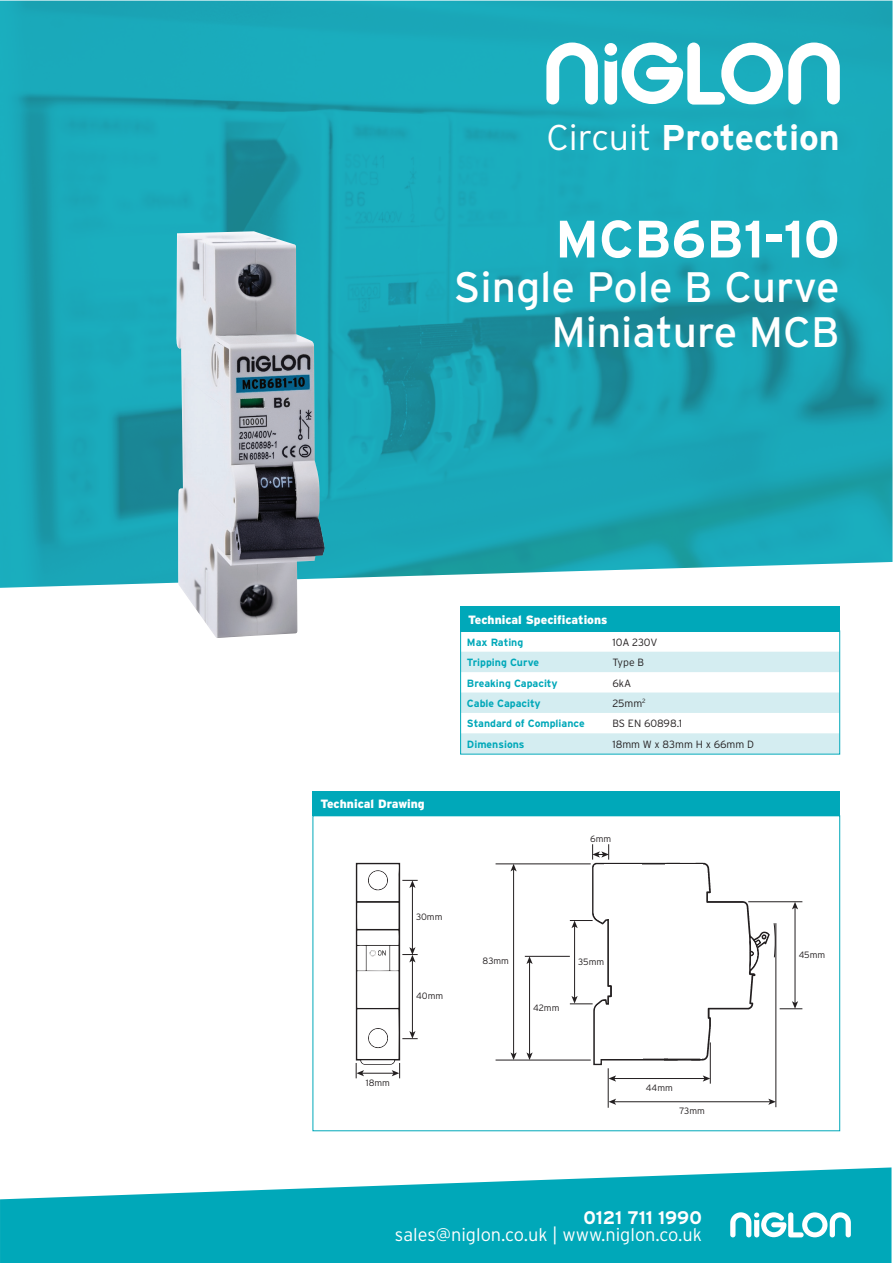
<style>
.page{position:relative;width:893px;height:1263px;background:#fff}
.page>*{position:absolute;margin:0;border:0;box-sizing:border-box;transform-origin:0 0}
.t1{font:700 52.5px "Interstate";color:#fff}
.t2{font:42.6px/45px "Interstate";color:#fff;text-align:right}
.t3{font:700 35.7px "Interstate";color:#fff}
.t4{font:300 18.15px "Interstate";color:#fff}
.t5{font:700 18.15px "Interstate";color:#fff}
.t6{font:900 12px "Interstate";color:#fff}
.t7{font:700 10.5px "Interstate";color:#00a8b9}
.t8{font:300 10.5px "Interstate";color:#231f20}
.t9{font:300 9.15px "Interstate";color:#231f20}
.s1{font-weight:300}
</style>
<div class="page">
<img style="left:0;top:1px;width:892px;height:587px">
<svg style="left:0;top:1167px;width:891px;height:96px;fill:#00a8b9"></svg>
<svg style="left:730px;top:1212px;width:121px;height:25px"></svg>
<svg style="left:546px;top:43px;width:52px;height:61px"></svg>
<svg style="left:604px;top:43px;width:236px;height:62px"></svg>
<svg style="left:460px;top:631px;width:380px;height:124px"></svg>
<div style="left:460px;top:606px;width:380px;height:25px;background:#00a8b9"></div>
<div style="left:313px;top:791px;width:527px;height:24px;background:#00a8b9"></div>
<svg style="left:312px;top:815px;width:528px;height:316px"></svg>
<img style="left:176px;top:231px;width:149px;height:407px">
<h3 class="t3" style="left:546px;top:118px;width:295px"><span class="s1">Circuit</span> Protection</h3>
<h1 class="t1" style="left:555px;top:210px;width:286px">MCB6B1-10</h1>
<h2 class="t2" style="left:454px;top:265px;width:387px">Single Pole B Curve<br>Miniature MCB</h2>
<p class="t6" style="left:468px;top:612px;width:141px">Technical Specifications</p>
<p class="t6" style="left:320px;top:797px;width:106px">Technical Drawing</p>
<p class="t7" style="left:467px;top:636px;width:58px">Max Rating</p>
<p class="t8" style="left:612px;top:636px;width:47px">10A 230V</p>
<p class="t7" style="left:467px;top:656px;width:74px">Tripping Curve</p>
<p class="t8" style="left:612px;top:656px;width:33px">Type B</p>
<p class="t7" style="left:467px;top:677px;width:92px">Breaking Capacity</p>
<p class="t8" style="left:612px;top:677px;width:20px">6kA</p>
<p class="t7" style="left:467px;top:697px;width:75px">Cable Capacity</p>
<p class="t8" style="left:612px;top:697px;width:35px">25mm<sup>2</sup></p>
<p class="t7" style="left:467px;top:718px;width:119px">Standard of Compliance</p>
<p class="t8" style="left:612px;top:718px;width:71px">BS EN 60898.1</p>
<p class="t7" style="left:467px;top:738px;width:59px">Dimensions</p>
<p class="t8" style="left:612px;top:738px;width:143px">18mm W x 83mm H x 66mm D</p>
<p class="t9" style="left:590px;top:833px;width:23px">6mm</p>
<p class="t9" style="left:416px;top:911px;width:28px">30mm</p>
<p class="t9" style="left:416px;top:991px;width:29px">40mm</p>
<p class="t9" style="left:366px;top:1077px;width:26px">18mm</p>
<p class="t9" style="left:483px;top:955px;width:28px">83mm</p>
<p class="t9" style="left:533px;top:1002px;width:28px">42mm</p>
<p class="t9" style="left:578px;top:956px;width:27px">35mm</p>
<p class="t9" style="left:646px;top:1082px;width:28px">44mm</p>
<p class="t9" style="left:679px;top:1106px;width:27px">73mm</p>
<h3 class="t5" style="left:583px;top:1207px;width:120px">0121 711 1990</h3>
<h3 class="t4" style="left:395px;top:1224px;width:308px">sales@niglon.co.uk | www.niglon.co.uk</h3>
<p class="t9" style="left:799px;top:949px;width:28px">45mm</p>
</div>
